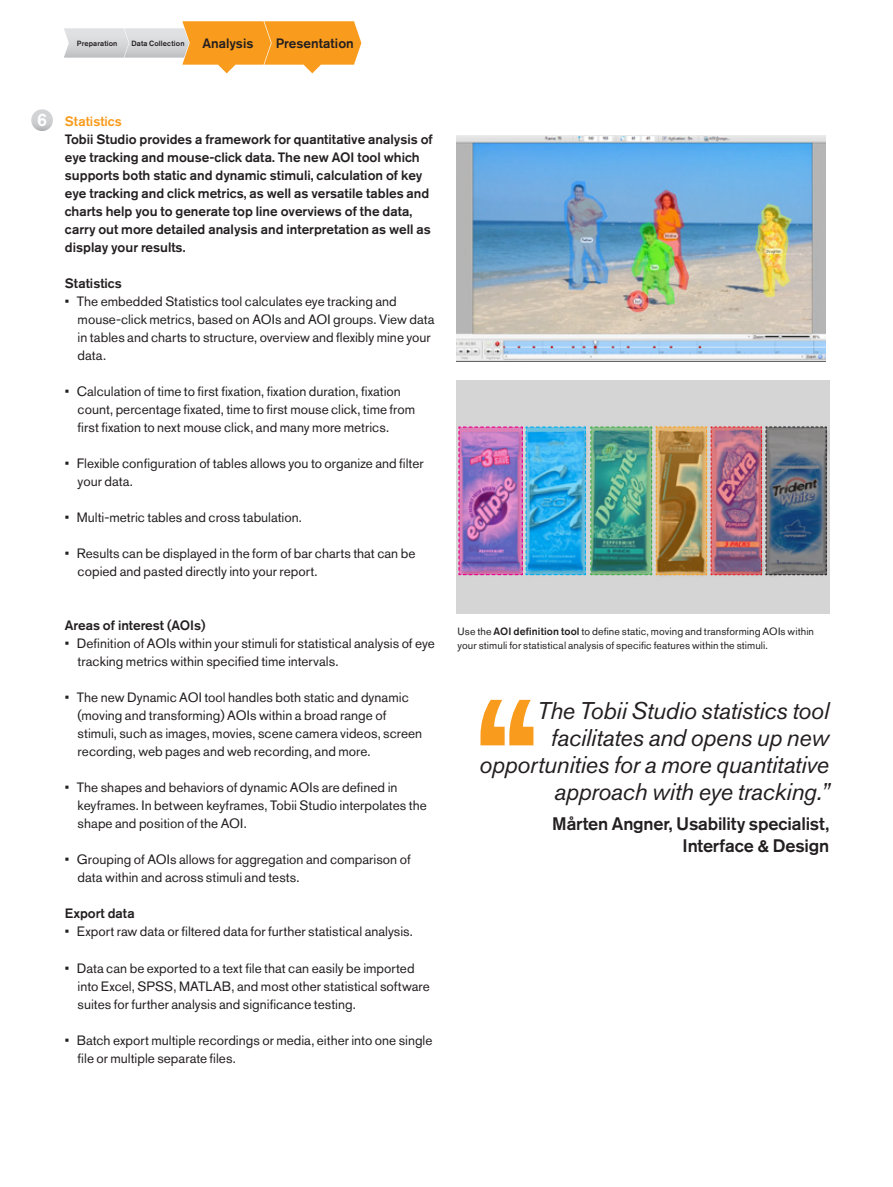
<style>
.page{position:relative;width:893px;height:1187px;background:#fff}
.page>*{position:absolute;margin:0;border:0;box-sizing:border-box;transform-origin:0 0}
.t1{font:italic 24px/27px "Akzidenz Grotesk BE";letter-spacing:-.015em;color:#231f20;text-align:right}
.t2{font:500 18px/22.2px "Akzidenz Grotesk BE";letter-spacing:-.01em;color:#231f20;text-align:right}
.t3{font:500 18px "Akzidenz Grotesk BE";color:#fff}
.t4{font:13.5px/18px "Akzidenz Grotesk BE";color:#231f20}
.t5{font:500 13.5px/18px "Akzidenz Grotesk BE";color:#231f20}
.t6{font:500 13.5px "Akzidenz Grotesk BE";color:#f99b1c}
.t7{font:10.5px/13.5px "Akzidenz Grotesk BE";letter-spacing:.01em;color:#231f20}
.t8{font:500 7.5px "Akzidenz Grotesk BE";letter-spacing:.015em;color:#231f20}
.s1{font-weight:500}
</style>
<div class="page">
<svg style="left:64px;top:21px;width:297px;height:52px"></svg>
<svg style="left:31px;top:109px;width:23px;height:23px"></svg>
<div style="left:30px;top:108px;width:24px;height:24px;border:2px solid #fff;border-radius:50%"></div>
<svg style="left:480px;top:699px;width:53px;height:46px"></svg>
<div style="left:457px;top:381px;width:372px;height:232px;background:#d5d5d5"></div>
<img style="left:458px;top:426px;width:369px;height:149px">
<img style="left:457px;top:136px;width:368px;height:226px">
<p class="t8" style="left:77px;top:39px;width:42px">Preparation</p>
<p class="t8" style="left:131px;top:39px;width:55px">Data Collection</p>
<p class="t5" style="left:202px;top:34px;width:52px">Analysis</p>
<p class="t5" style="left:276px;top:34px;width:80px">Presentation</p>
<h2 class="t3" style="left:37px;top:109px;width:12px">6</h2>
<p class="t6" style="left:65px;top:113px;width:59px">Statistics</p>
<p class="t5" style="left:65px;top:130px;width:369px">Tobii Studio provides a framework for quantitative analysis of eye tracking and mouse-click data. The new AOI tool which supports both static and dynamic stimuli, calculation of key eye tracking and click metrics, as well as versatile tables and charts help you to generate top line overviews of the data, carry out more detailed analysis and interpretation as well as display your results.</p>
<p class="t5" style="left:65px;top:274px;width:59px">Statistics</p>
<p class="t4" style="left:78px;top:292px;width:358px;text-indent:-13px">• The embedded Statistics tool calculates eye tracking and mouse-click metrics, based on AOIs and AOI groups. View data in tables and charts to structure, overview and flexibly mine your data.</p>
<p class="t4" style="left:78px;top:382px;width:339px;text-indent:-13px">• Calculation of time to first fixation, fixation duration, fixation count, percentage fixated, time to first mouse click, time from first fixation to next mouse click, and many more metrics.</p>
<p class="t4" style="left:78px;top:454px;width:347px;text-indent:-13px">• Flexible configuration of tables allows you to organize and filter your data.</p>
<p class="t4" style="left:65px;top:508px;width:239px">• Multi-metric tables and cross tabulation.</p>
<p class="t4" style="left:78px;top:544px;width:339px;text-indent:-13px">• Results can be displayed in the form of bar charts that can be copied and pasted directly into your report.</p>
<p class="t5" style="left:65px;top:616px;width:142px">Areas of interest (AOIs)</p>
<p class="t4" style="left:78px;top:634px;width:359px;text-indent:-13px">• Definition of AOIs within your stimuli for statistical analysis of eye tracking metrics within specified time intervals.</p>
<p class="t4" style="left:78px;top:688px;width:346px;text-indent:-13px">• The new Dynamic AOI tool handles both static and dynamic (moving and transforming) AOIs within a broad range of stimuli, such as images, movies, scene camera videos, screen recording, web pages and web recording, and more.</p>
<p class="t4" style="left:78px;top:778px;width:351px;text-indent:-13px">• The shapes and behaviors of dynamic AOIs are defined in keyframes. In between keyframes, Tobii Studio interpolates the shape and position of the AOI.</p>
<p class="t4" style="left:78px;top:850px;width:335px;text-indent:-13px">• Grouping of AOIs allows for aggregation and comparison of data within and across stimuli and tests.</p>
<p class="t5" style="left:65px;top:904px;width:71px">Export data</p>
<p class="t4" style="left:65px;top:922px;width:350px">• Export raw data or filtered data for further statistical analysis.</p>
<p class="t4" style="left:78px;top:958px;width:354px;text-indent:-13px">• Data can be exported to a text file that can easily be imported into Excel, SPSS, MATLAB, and most other statistical software suites for further analysis and significance testing.</p>
<p class="t4" style="left:78px;top:1030px;width:356px;text-indent:-13px">• Batch export multiple recordings or media, either into one single file or multiple separate files.</p>
<p class="t7" style="left:458px;top:624px;width:358px">Use the <span class="s1">AOI definition tool</span> to define static, moving and transforming AOIs within your stimuli for statistical analysis of specific features within the stimuli.</p>
<h1 class="t1" style="left:479px;top:696px;width:351px">The Tobii Studio statistics tool facilitates and opens up new opportunities for a more quantitative approach with eye tracking.”</h1>
<h2 class="t2" style="left:552px;top:811px;width:279px">Mårten Angner, Usability specialist,<br>Interface &amp; Design</h2>
</div>
